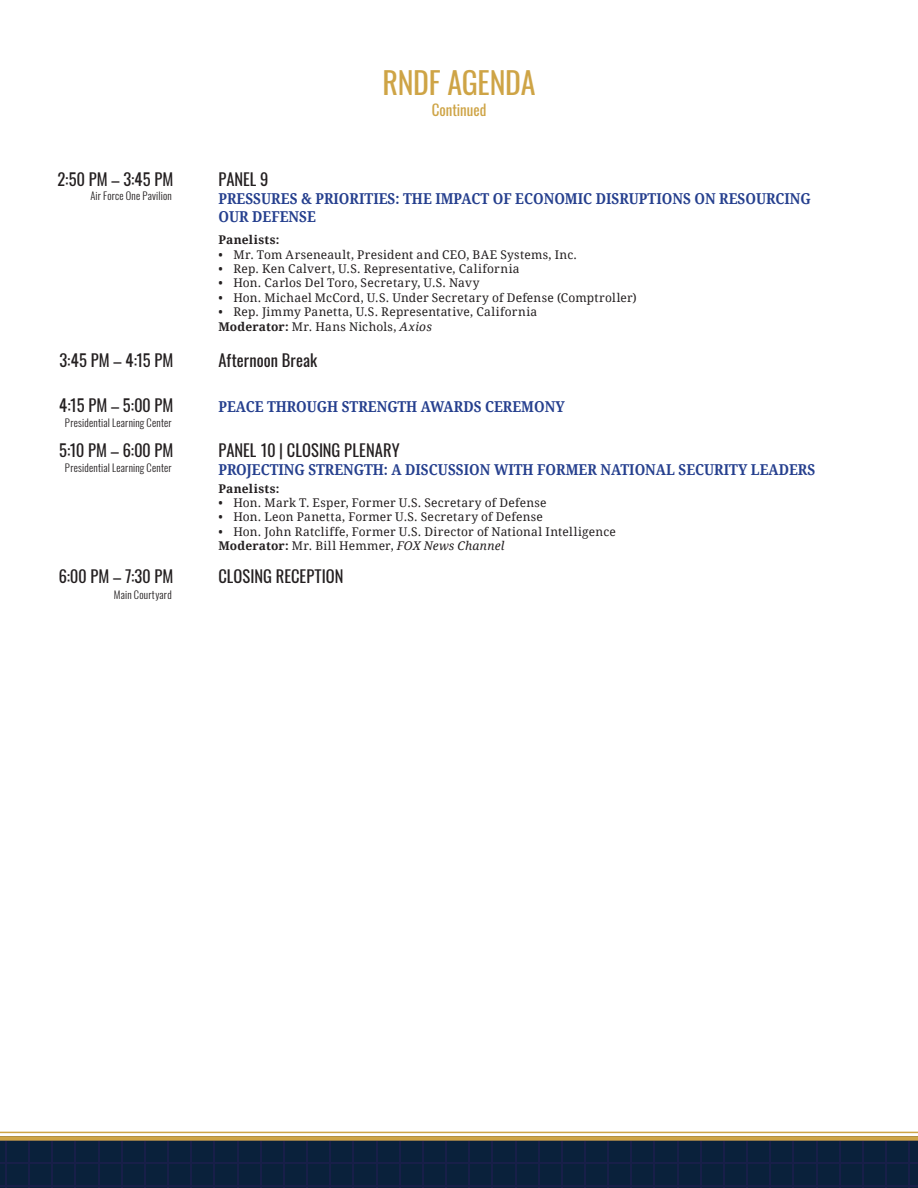
<style>
.page{position:relative;width:918px;height:1188px;background:#fff}
.page>*{position:absolute;margin:0;border:0;box-sizing:border-box;transform-origin:0 0}
.t1{font:30px "Oswald";letter-spacing:-.01em;color:#cea446}
.t2{font:16.5px "Oswald";letter-spacing:.005em;color:#231f20}
.t3{font:700 15px/18px "Droid Serif";color:#253f8e;scale:.9 1}
.t4{font:15px "Oswald";color:#cea446}
.t5{font:12px/14.4px "Droid Serif";letter-spacing:.02em;color:#231f20}
.t6{font:700 12px "Droid Serif";letter-spacing:.03em;color:#231f20}
.t7{font:300 10.5px "Oswald";letter-spacing:.02em;color:#231f20}
.s1{font-weight:700}
.s2{font-style:italic}
</style>
<div class="page">
<div style="left:0;top:1136px;width:918px;height:52px;background:linear-gradient(to right,#0c213d,#0c213d)"></div>
<hr style="left:0;top:1132px;width:918px;height:1px;background:#cea446">
<div style="left:0;top:1136px;width:918px;height:5px;background:#cea446"></div>
<h1 class="t1" style="left:382px;top:62px;width:155px">RNDF AGENDA</h1>
<p class="t4" style="left:432px;top:100px;width:56px">Continued</p>
<h2 class="t2" style="left:57px;top:168px;width:118px">2:50 PM – 3:45 PM</h2>
<h2 class="t2" style="left:218px;top:168px;width:51px">PANEL 9</h2>
<p class="t3" style="left:218px;top:189px;width:660px">PRESSURES &amp; PRIORITIES: THE IMPACT OF ECONOMIC DISRUPTIONS ON RESOURCING<br>OUR DEFENSE</p>
<p class="t6" style="left:218px;top:232px;width:63px">Panelists:</p>
<p class="t5" style="left:218px;top:247px;width:360px">• Mr. Tom Arseneault, President and CEO, BAE Systems, Inc.</p>
<p class="t5" style="left:218px;top:261px;width:303px">• Rep. Ken Calvert, U.S. Representative, California</p>
<p class="t5" style="left:218px;top:276px;width:263px">• Hon. Carlos Del Toro, Secretary, U.S. Navy</p>
<p class="t5" style="left:218px;top:290px;width:420px">• Hon. Michael McCord, U.S. Under Secretary of Defense (Comptroller)</p>
<p class="t5" style="left:218px;top:304px;width:320px">• Rep. Jimmy Panetta, U.S. Representative, California<br><span class="s1">Moderator:</span> Mr. Hans Nichols, <span class="s2">Axios</span></p>
<h2 class="t2" style="left:59px;top:349px;width:116px">3:45 PM – 4:15 PM</h2>
<h2 class="t2" style="left:218px;top:349px;width:100px">Afternoon Break</h2>
<h2 class="t2" style="left:59px;top:393px;width:116px">4:15 PM – 5:00 PM</h2>
<p class="t3" style="left:218px;top:397px;width:386px">PEACE THROUGH STRENGTH AWARDS CEREMONY</p>
<h2 class="t2" style="left:59px;top:439px;width:116px">5:10 PM – 6:00 PM</h2>
<h2 class="t2" style="left:218px;top:439px;width:183px">PANEL 10 | CLOSING PLENARY</h2>
<p class="t3" style="left:218px;top:460px;width:665px">PROJECTING STRENGTH: A DISCUSSION WITH FORMER NATIONAL SECURITY LEADERS</p>
<p class="t6" style="left:218px;top:480px;width:63px">Panelists:</p>
<p class="t5" style="left:218px;top:495px;width:330px">• Hon. Mark T. Esper, Former U.S. Secretary of Defense</p>
<p class="t5" style="left:218px;top:510px;width:326px">• Hon. Leon Panetta, Former U.S. Secretary of Defense</p>
<p class="t5" style="left:218px;top:524px;width:399px">• Hon. John Ratcliffe, Former U.S. Director of National Intelligence<br><span class="s1">Moderator:</span> Mr. Bill Hemmer, <span class="s2">FOX News Channel</span></p>
<h2 class="t2" style="left:59px;top:565px;width:116px">6:00 PM – 7:30 PM</h2>
<h2 class="t2" style="left:218px;top:565px;width:126px">CLOSING RECEPTION</h2>
<p class="t7" style="left:90px;top:189px;width:83px">Air Force One Pavilion</p>
<p class="t7" style="left:65px;top:415px;width:108px">Presidential Learning Center</p>
<p class="t7" style="left:65px;top:461px;width:108px">Presidential Learning Center</p>
<p class="t7" style="left:114px;top:587px;width:59px">Main Courtyard</p>
</div>
